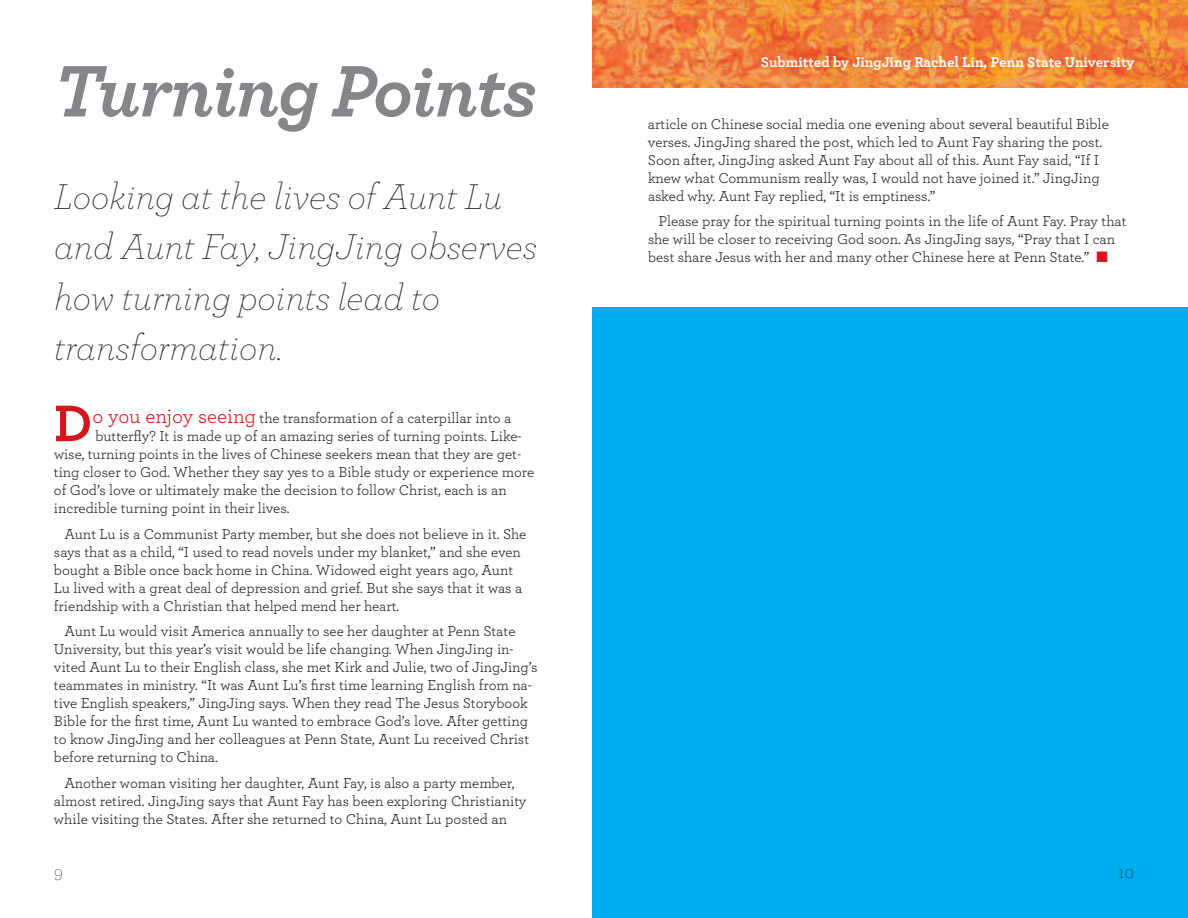
<style>
.page{position:relative;width:1188px;height:918px;background:#fff}
.page>*{position:absolute;margin:0;border:0;box-sizing:border-box;transform-origin:0 0}
.t1{font:italic 700 76.5px "Archer Pro";letter-spacing:-.02em;color:#848689}
.t2{font:700 54px "Archer";color:#d4171e}
.t3{font:italic 200 37.5px/50.6px "Archer";color:#231f20}
.t4{font:200 18px "Archer";color:#231f20}
.t5{font:15px/18px "Archer";color:#231f20}
.t6{font:700 15px "Archer";letter-spacing:-.005em;color:#fff}
.s1{font-size:21px;color:#d4171e}
.s2{color:#d4171e}
</style>
<div class="page">
<div style="left:592px;top:308px;width:596px;height:610px;background:#00aeef"></div>
<img style="left:592px;top:0;width:596px;height:88px">
<h1 class="t1" style="left:54px;top:66px;width:484px">Turning Points</h1>
<h3 class="t3" style="left:54px;top:175px;width:485px">Looking at the lives of Aunt Lu and Aunt Fay, JingJing observes how turning points lead to transformation.</h3>
<h2 class="t2" style="left:54px;top:406px;width:40px">D</h2>
<p class="t5" style="left:92px;top:411px;width:420px"><span class="s1">o you enjoy seeing</span> the transformation of a caterpillar into a</p>
<p class="t5" style="left:95px;top:429px;width:428px">butterfly? It is made up of an amazing series of turning points. Like-</p>
<p class="t5" style="left:54px;top:447px;width:469px">wise, turning points in the lives of Chinese seekers mean that they are get-</p>
<p class="t5" style="left:54px;top:465px;width:482px">ting closer to God. Whether they say yes to a Bible study or experience more</p>
<p class="t5" style="left:54px;top:483px;width:454px">of God’s love or ultimately make the decision to follow Christ, each is an</p>
<p class="t5" style="left:54px;top:501px;width:237px">incredible turning point in their lives.</p>
<p class="t5" style="left:54px;top:526px;width:474px;text-indent:10px">Aunt Lu is a Communist Party member, but she does not believe in it. She says that as a child, “I used to read novels under my blanket,” and she even bought a Bible once back home in China. Widowed eight years ago, Aunt Lu lived with a great deal of depression and grief. But she says that it was a friendship with a Christian that helped mend her heart.</p>
<p class="t5" style="left:54px;top:624px;width:485px;text-indent:10px">Aunt Lu would visit America annually to see her daughter at Penn State University, but this year’s visit would be life changing. When JingJing in&shy;vited Aunt Lu to their English class, she met Kirk and Julie, two of JingJing’s teammates in ministry. “It was Aunt Lu’s first time learning English from na&shy;tive English speakers,” JingJing says. When they read The Jesus Storybook Bible for the first time, Aunt Lu wanted to embrace God’s love. After getting to know JingJing and her colleagues at Penn State, Aunt Lu received Christ before returning to China.</p>
<p class="t5" style="left:54px;top:775px;width:474px;text-indent:10px">Another woman visiting her daughter, Aunt Fay, is also a party member, almost retired. JingJing says that Aunt Fay has been exploring Christianity while visiting the States. After she returned to China, Aunt Lu posted an</p>
<p class="t6" style="left:761px;top:57px;width:375px">Submitted by JingJing Rachel Lin, penn State University</p>
<p class="t5" style="left:648px;top:116px;width:462px">article on Chinese social media one evening about several beautiful Bible verses. JingJing shared the post, which led to Aunt Fay sharing the post.<br>Soon after, JingJing asked Aunt Fay about all of this. Aunt Fay said, “If I knew what Communism really was, I would not have joined it.” JingJing asked why. Aunt Fay replied, “It is emptiness.”</p>
<p class="t5" style="left:648px;top:214px;width:480px;text-indent:10px">Please pray for the spiritual turning points in the life of Aunt Fay. Pray that she will be closer to receiving God soon. As JingJing says, “Pray that I can best share Jesus with her and many other Chinese here at Penn State.” <span class="s2">■</span></p>
<p class="t4" style="left:54px;top:867px;width:10px">9</p>
<p class="t4" style="left:1118px;top:867px;width:17px">10</p>
</div>
